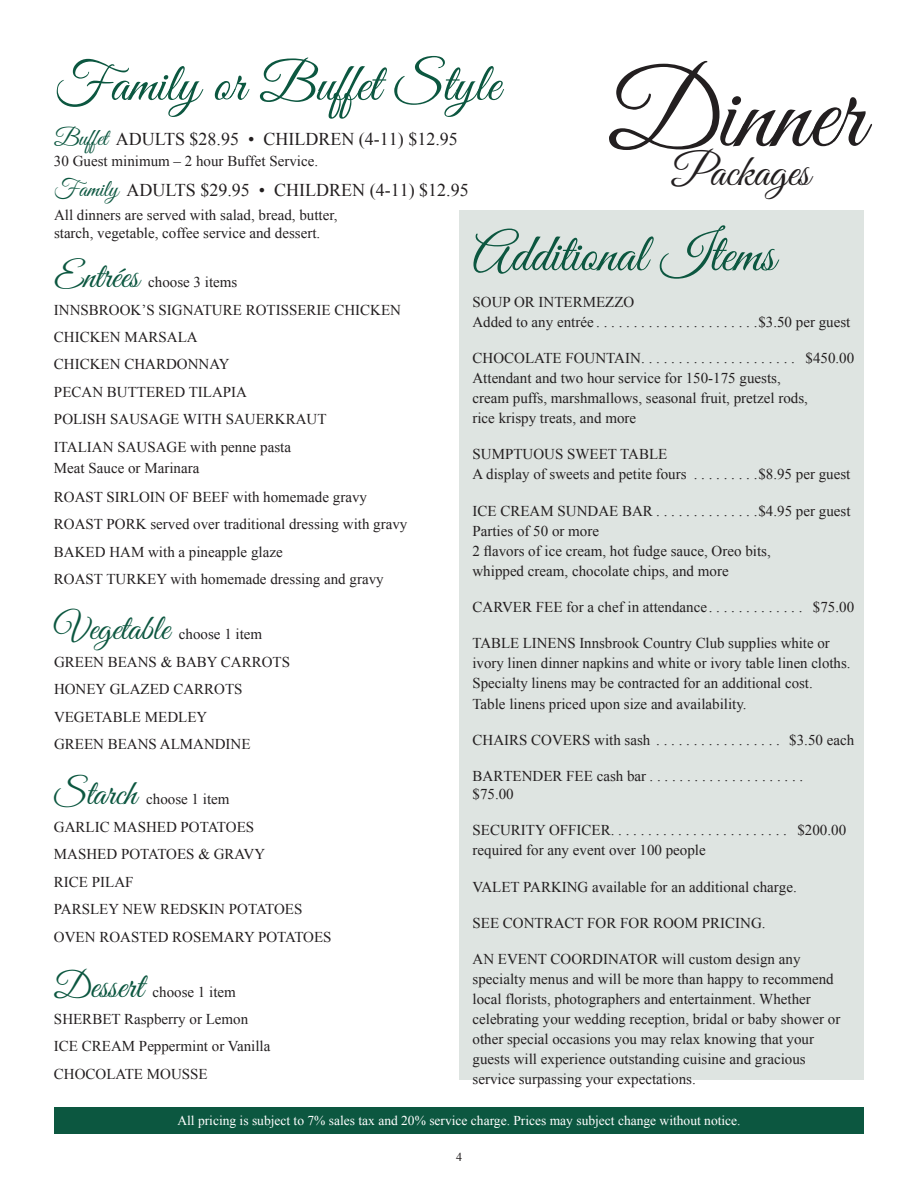
<style>
.page{position:relative;width:918px;height:1188px;background:#fff}
.page>*{position:absolute;margin:0;border:0;box-sizing:border-box;transform-origin:0 0}
.t1{font:108px "Great Vibes";color:#231f20}
.t2{font:54px "Great Vibes";color:#0c5740}
.t3{font:45px "Great Vibes";color:#231f20}
.t4{font:36px "Great Vibes";color:#0c5740}
.t5{font:18px "Times New Roman";color:#231f20}
.t6{font:15px/27.5px "Times New Roman";color:#231f20}
.t7{font:13.5px "Times New Roman";color:#fff}
.t8{font:12px "Times New Roman";color:#231f20}
.s1{font-family:"Great Vibes";font-size:24px;color:#0c5740}
</style>
<div class="page">
<div style="left:54px;top:1107px;width:810px;height:27px;background:#0c5740"></div>
<div style="left:459px;top:211px;width:405px;height:869px;background:#dee4e1"></div>
<h2 class="t2" style="left:54px;top:54px;width:448px">Family or Buffet Style</h2>
<p class="t5" style="left:54px;top:127px;width:405px"><span class="s1">Buffet</span> ADULTS $28.95 • CHILDREN (4-11) $12.95</p>
<p class="t6" style="left:54px;top:147px;width:266px">30 Guest minimum – 2 hour Buffet Service.</p>
<p class="t5" style="left:54px;top:178px;width:416px"><span class="s1">Family</span> ADULTS $29.95 • CHILDREN (4-11) $12.95</p>
<p class="t6" style="left:54px;top:206px;width:285px;line-height:18px">All dinners are served with salad, bread, butter, starch, vegetable, coffee service and dessert.</p>
<h3 class="t4" style="left:54px;top:256px;width:86px">Entrées</h3>
<h1 class="t1" style="left:609px;top:54px;width:257px">Dinner</h1>
<h3 class="t3" style="left:673px;top:147px;width:139px">Packages</h3>
<h2 class="t2" style="left:472px;top:224px;width:304px">Additional Items</h2>
<p class="t6" style="left:472px;top:291px;width:379px;line-height:20.1px">SOUP OR INTERMEZZO<br>Added to any entrée. . . . . . . . . . . . . . . . . . . . . .$3.50 per guest</p>
<p class="t6" style="left:472px;top:348px;width:383px;line-height:20.1px">CHOCOLATE FOUNTAIN. . . . . . . . . . . . . . . . . . . . . $450.00<br>Attendant and two hour service for 150-175 guests,<br>cream puffs, marshmallows, seasonal fruit, pretzel rods,<br>rice krispy treats, and more</p>
<p class="t6" style="left:472px;top:444px;width:379px;line-height:20.1px">SUMPTUOUS SWEET TABLE<br>A display of sweets and petite fours . . . . . . . . .$8.95 per guest</p>
<p class="t6" style="left:472px;top:500px;width:380px;line-height:20.1px">ICE CREAM SUNDAE BAR . . . . . . . . . . . . . .$4.95 per guest Parties of 50 or more<br>2 flavors of ice cream, hot fudge sauce, Oreo bits,<br>whipped cream, chocolate chips, and more</p>
<p class="t6" style="left:472px;top:593px;width:383px">CARVER FEE for a chef in attendance. . . . . . . . . . . . . $75.00</p>
<p class="t6" style="left:472px;top:633px;width:380px;line-height:20.1px">TABLE LINENS Innsbrook Country Club supplies white or ivory linen dinner napkins and white or ivory table linen cloths.<br>Specialty linens may be contracted for an additional cost.<br>Table linens priced upon size and availability.</p>
<p class="t6" style="left:472px;top:726px;width:383px">CHAIRS COVERS with sash . . . . . . . . . . . . . . . . . $3.50 each</p>
<p class="t6" style="left:472px;top:767px;width:332px;line-height:18px">BARTENDER FEE cash bar..................... $75.00</p>
<p class="t6" style="left:473px;top:820px;width:375px;line-height:20.1px">SECURITY OFFICER........................ $200.00 required for any event over 100 people</p>
<p class="t6" style="left:473px;top:873px;width:326px">VALET PARKING available for an additional charge.</p>
<p class="t6" style="left:473px;top:909px;width:295px">SEE CONTRACT FOR FOR ROOM PRICING.</p>
<p class="t6" style="left:473px;top:949px;width:369px;line-height:20.1px">AN EVENT COORDINATOR will custom design any specialty menus and will be more than happy to recommend local florists, photographers and entertainment. Whether celebrating your wedding reception, bridal or baby shower or other special occasions you may relax knowing that your guests will experience outstanding cuisine and gracious service surpassing your expectations.</p>
<p class="t6" style="left:54px;top:268px;width:349px;text-indent:94px">choose 3 items<br>INNSBROOK’S SIGNATURE ROTISSERIE CHICKEN<br>CHICKEN MARSALA<br>CHICKEN CHARDONNAY<br>PECAN BUTTERED TILAPIA<br>POLISH SAUSAGE WITH SAUERKRAUT<br>ITALIAN SAUSAGE with penne pasta</p>
<p class="t6" style="left:54px;top:453px;width:315px;line-height:29.4px">Meat Sauce or Marinara<br>ROAST SIRLOIN OF BEEF with homemade gravy</p>
<p class="t6" style="left:54px;top:510px;width:355px">ROAST PORK served over traditional dressing with gravy<br>BAKED HAM with a pineapple glaze<br>ROAST TURKEY with homemade dressing and gravy</p>
<h3 class="t4" style="left:54px;top:609px;width:117px">Vegetable</h3>
<p class="t6" style="left:54px;top:620px;width:238px;text-indent:125px">choose 1 item<br>GREEN BEANS &amp; BABY CARROTS<br>HONEY GLAZED CARROTS<br>VEGETABLE MEDLEY<br>GREEN BEANS ALMANDINE</p>
<h3 class="t4" style="left:54px;top:774px;width:84px">Starch</h3>
<p class="t6" style="left:54px;top:785px;width:279px;text-indent:92px">choose 1 item<br>GARLIC MASHED POTATOES<br>MASHED POTATOES &amp; GRAVY<br>RICE PILAF<br>PARSLEY NEW REDSKIN POTATOES<br>OVEN ROASTED ROSEMARY POTATOES</p>
<h3 class="t4" style="left:54px;top:966px;width:91px">Dessert</h3>
<p class="t6" style="left:54px;top:978px;width:218px;text-indent:99px">choose 1 item<br>SHERBET Raspberry or Lemon<br>ICE CREAM Peppermint or Vanilla<br>CHOCOLATE MOUSSE</p>
<p class="t7" style="left:177px;top:1112px;width:565px">All pricing is subject to 7% sales tax and 20% service charge. Prices may subject change without notice.</p>
<p class="t8" style="left:456px;top:1149px;width:7px">4</p>
</div>
